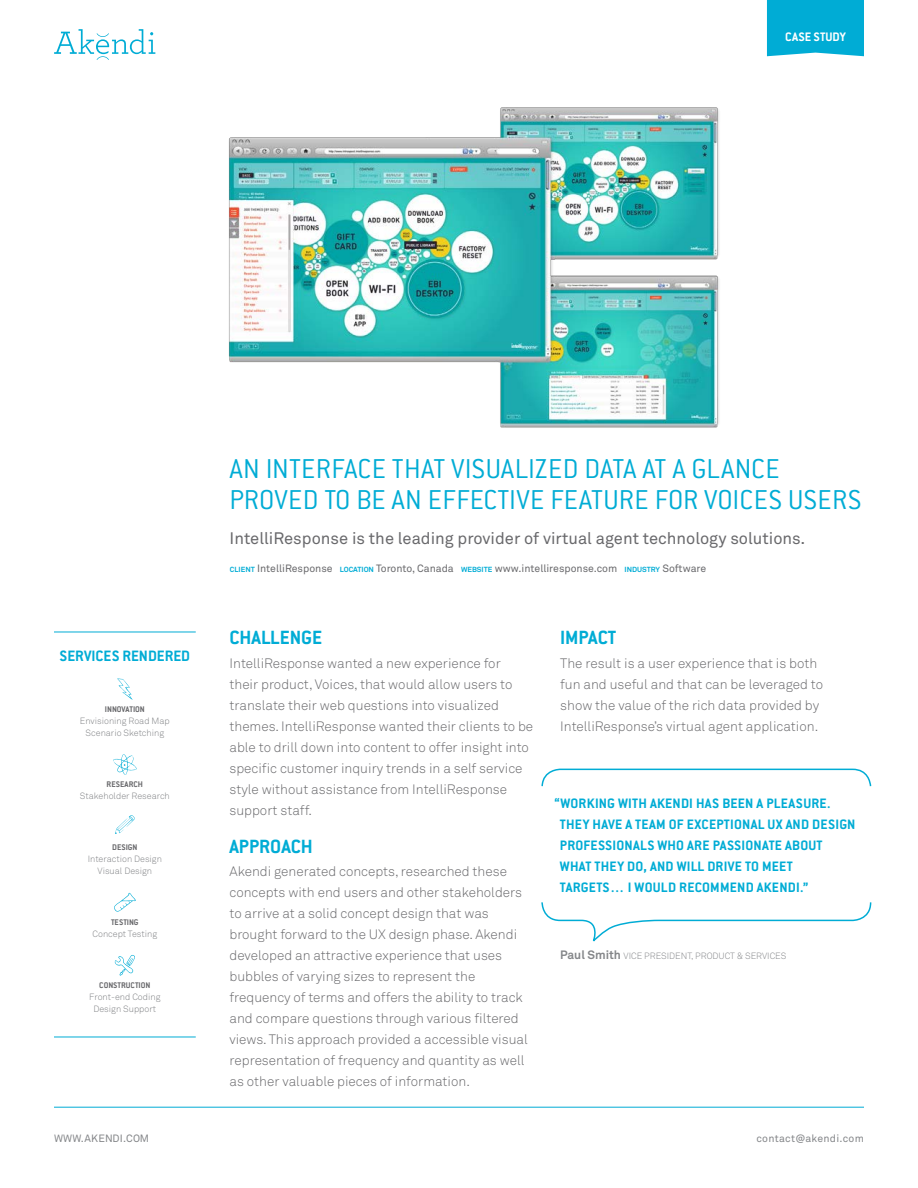
<style>
.page{position:relative;width:918px;height:1188px;background:#fff}
.page>*{position:absolute;margin:0;border:0;box-sizing:border-box;transform-origin:0 0}
.Project_Intro_Header{font:300 30px/31.5px "Conduit ITC Std";letter-spacing:.01em;color:#00acd5}
.Section_Head{font:700 21px "Conduit ITC Std";color:#00acd5}
.About_Client_Subhead{font:16.5px "Akkurat";color:#69696c}
.Sidebar_Head{font:700 16.5px "Conduit ITC Std";color:#00acd5}
.Testimonial{font:700 15px/21px "Conduit ITC Std";letter-spacing:.015em;color:#00acd5}
.Body{font:300 13.5px/21px "Akkurat";color:#69696c}
.t1{font:700 13.5px "Conduit ITC Std";color:#fff}
.Small_Body{font:10.5px "Akkurat";color:#69696c}
.Email{font:10.5px "Akkurat";letter-spacing:.025em;color:#848689}
.Email-2{font:10.5px "Akkurat";letter-spacing:.005em;color:#848689}
.Sidebar_Body{font:300 9px/12px "Akkurat";color:#808285;text-align:center}
.Sidebar_Subhead{font:700 9px "Conduit ITC Std";color:#69696c}
.t2{font:300 9px "Akkurat";color:#848689}
.s1{font-weight:700;font-size:7.35px;color:#00acd5}
.s2{font-weight:700;font-size:12px}
</style>
<div class="page">
<div style="left:767px;top:0;width:97px;height:56px;background:#00acd5"></div>
<svg style="left:54px;top:29px;width:101px;height:31px"></svg>
<hr style="left:54px;top:1107px;width:810px;height:1px;background:#00acd5">
<hr style="left:54px;top:632px;width:142px;height:1px;background:#00acd5">
<img style="left:229px;top:107px;width:490px;height:321px">
<svg style="left:541px;top:768px;width:331px;height:174px"></svg>
<hr style="left:54px;top:1037px;width:142px;height:1px;background:#00acd5">
<svg style="left:117px;top:679px;width:16px;height:21px"></svg>
<svg style="left:113px;top:754px;width:24px;height:21px"></svg>
<svg style="left:115px;top:815px;width:20px;height:19px"></svg>
<svg style="left:114px;top:893px;width:22px;height:19px"></svg>
<svg style="left:115px;top:955px;width:20px;height:21px"></svg>
<p class="t1" style="left:785px;top:29px;width:62px">CASE STUDY</p>
<p class="Sidebar_Head" style="left:60px;top:646px;width:132px">SERVICES RENDERED</p>
<p class="Sidebar_Subhead" style="left:105px;top:703px;width:41px">INNOVATION</p>
<p class="Sidebar_Body" style="left:80px;top:714px;width:91px">Envisioning Road Map<br>Scenario Sketching</p>
<p class="Sidebar_Subhead" style="left:107px;top:778px;width:38px">RESEARCH</p>
<p class="Sidebar_Body" style="left:80px;top:789px;width:91px">Stakeholder Research</p>
<p class="Sidebar_Subhead" style="left:112px;top:841px;width:27px">DESIGN</p>
<p class="Sidebar_Body" style="left:88px;top:852px;width:76px">Interaction Design<br>Visual Design</p>
<p class="Sidebar_Subhead" style="left:111px;top:916px;width:29px">TESTING</p>
<p class="Sidebar_Body" style="left:93px;top:927px;width:66px">Concept Testing</p>
<p class="Sidebar_Subhead" style="left:99px;top:979px;width:53px">CONSTRUCTION</p>
<p class="Sidebar_Body" style="left:89px;top:990px;width:73px">Front-end Coding<br>Design Support</p>
<p class="Project_Intro_Header" style="left:229px;top:452px;width:634px">AN INTERFACE THAT VISUALIZED DATA AT A GLANCE<br>PROVED TO BE AN EFFECTIVE FEATURE FOR VOICES USERS</p>
<p class="About_Client_Subhead" style="left:230px;top:528px;width:577px">IntelliResponse is the leading provider of virtual agent technology solutions.</p>
<p class="Small_Body" style="left:230px;top:561px;width:478px"><span class="s1">CLIENT</span> IntelliResponse <span class="s1">LOCATION</span> Toronto, Canada <span class="s1">WEBSITE</span> www.intelliresponse.com <span class="s1">INDUSTRY</span> Software</p>
<p class="Section_Head" style="left:230px;top:625px;width:94px">CHALLENGE</p>
<p class="Body" style="left:230px;top:652px;width:305px">IntelliResponse wanted a new experience for<br>their product, Voices, that would allow users to translate their web questions into visualized themes. IntelliResponse wanted their clients to be able to drill down into content to offer insight into specific customer inquiry trends in a self service style without assistance from IntelliResponse support staff.</p>
<p class="Section_Head" style="left:230px;top:834px;width:85px">APPROACH</p>
<p class="Body" style="left:230px;top:860px;width:300px">Akendi generated concepts, researched these concepts with end users and other stakeholders to arrive at a solid concept design that was brought forward to the UX design phase. Akendi developed an attractive experience that uses bubbles of varying sizes to represent the frequency of terms and offers the ability to track and compare questions through various filtered views. This approach provided a accessible visual representation of frequency and quantity as well as other valuable pieces of information.</p>
<p class="Section_Head" style="left:560px;top:625px;width:58px">IMPACT</p>
<p class="Body" style="left:560px;top:652px;width:264px">The result is a user experience that is both fun and useful and that can be leveraged to show the value of the rich data provided by IntelliResponse’s virtual agent application.</p>
<p class="Testimonial" style="left:560px;top:792px;width:297px;text-indent:-5px">“WORKING WITH AKENDI HAS BEEN A PLEASURE.<br>THEY HAVE A TEAM OF EXCEPTIONAL UX AND DESIGN PROFESSIONALS WHO ARE PASSIONATE ABOUT WHAT THEY DO, AND WILL DRIVE TO MEET TARGETS… I WOULD RECOMMEND AKENDI.”</p>
<p class="t2" style="left:560px;top:950px;width:228px"><span class="s2">Paul Smith</span> VICE PRESIDENT, PRODUCT &amp; SERVICES</p>
<p class="Email-2" style="left:54px;top:1131px;width:97px">WWW.AKENDI.COM</p>
<p class="Email" style="left:756px;top:1131px;width:109px">contact@akendi.com</p>
</div>
